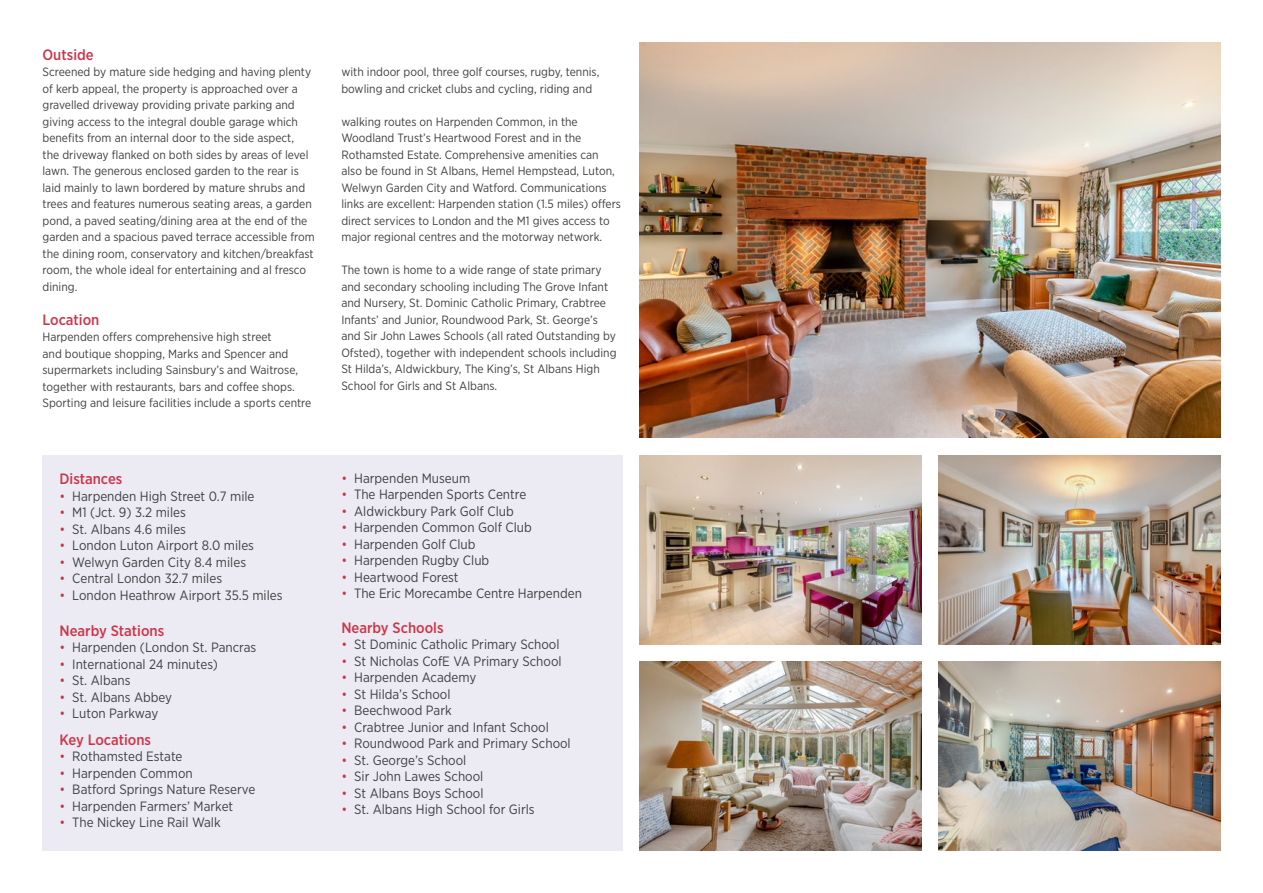
<style>
.page{position:relative;width:1263px;height:893px;background:#fff}
.page>*{position:absolute;margin:0;border:0;box-sizing:border-box;transform-origin:0 0}
.t1{font:500 15px "Gotham Narrow";color:#cd364a}
.t2{font:13.5px "Gotham Narrow";color:#414042}
.t3{font:12px/16.5px "Gotham Narrow";color:#414042}
.s1{color:#cd364a}
</style>
<div class="page">
<img style="left:640px;top:43px;width:580px;height:395px">
<img style="left:640px;top:455px;width:282px;height:190px">
<img style="left:640px;top:662px;width:282px;height:188px">
<img style="left:938px;top:455px;width:282px;height:190px">
<img style="left:938px;top:662px;width:282px;height:188px">
<div style="left:43px;top:455px;width:580px;height:395px;background:#ecebf3"></div>
<p class="t1" style="left:43px;top:45px;width:53px">Outside</p>
<p class="t3" style="left:43px;top:64px;width:274px">Screened by mature side hedging and having plenty of kerb appeal, the property is approached over a gravelled driveway providing private parking and giving access to the integral double garage which benefits from an internal door to the side aspect,<br>the driveway flanked on both sides by areas of level lawn. The generous enclosed garden to the rear is laid mainly to lawn bordered by mature shrubs and trees and features numerous seating areas, a garden pond, a paved seating/dining area at the end of the garden and a spacious paved terrace accessible from the dining room, conservatory and kitchen/breakfast room, the whole ideal for entertaining and al fresco dining.</p>
<p class="t1" style="left:43px;top:310px;width:58px">Location</p>
<p class="t3" style="left:43px;top:328px;width:270px">Harpenden offers comprehensive high street<br>and boutique shopping, Marks and Spencer and supermarkets including Sainsbury’s and Waitrose, together with restaurants, bars and coffee shops.<br>Sporting and leisure facilities include a sports centre</p>
<p class="t1" style="left:60px;top:469px;width:64px">Distances</p>
<p class="t2" style="left:60px;top:487px;width:196px"><span class="s1">•</span> Harpenden High Street 0.7 mile</p>
<p class="t2" style="left:60px;top:504px;width:128px"><span class="s1">•</span> M1 (Jct. 9) 3.2 miles</p>
<p class="t2" style="left:60px;top:520px;width:128px"><span class="s1">•</span> St. Albans 4.6 miles</p>
<p class="t2" style="left:60px;top:537px;width:196px"><span class="s1">•</span> London Luton Airport 8.0 miles</p>
<p class="t2" style="left:60px;top:553px;width:188px"><span class="s1">•</span> Welwyn Garden City 8.4 miles</p>
<p class="t2" style="left:60px;top:570px;width:164px"><span class="s1">•</span> Central London 32.7 miles</p>
<p class="t2" style="left:60px;top:586px;width:225px"><span class="s1">•</span> London Heathrow Airport 35.5 miles</p>
<p class="t1" style="left:60px;top:621px;width:106px">Nearby Stations</p>
<p class="t2" style="left:60px;top:639px;width:198px"><span class="s1">•</span> Harpenden (London St. Pancras</p>
<p class="t2" style="left:60px;top:655px;width:160px"><span class="s1">•</span> International 24 minutes)</p>
<p class="t2" style="left:60px;top:672px;width:73px"><span class="s1">•</span> St. Albans</p>
<p class="t2" style="left:60px;top:688px;width:114px"><span class="s1">•</span> St. Albans Abbey</p>
<p class="t2" style="left:60px;top:705px;width:100px"><span class="s1">•</span> Luton Parkway</p>
<p class="t1" style="left:60px;top:730px;width:93px">Key Locations</p>
<p class="t2" style="left:60px;top:748px;width:124px"><span class="s1">•</span> Rothamsted Estate</p>
<p class="t2" style="left:60px;top:764px;width:135px"><span class="s1">•</span> Harpenden Common</p>
<p class="t2" style="left:60px;top:781px;width:197px"><span class="s1">•</span> Batford Springs Nature Reserve</p>
<p class="t2" style="left:60px;top:797px;width:175px"><span class="s1">•</span> Harpenden Farmers’ Market</p>
<p class="t2" style="left:60px;top:814px;width:163px"><span class="s1">•</span> The Nickey Line Rail Walk</p>
<p class="t3" style="left:341px;top:64px;width:260px">with indoor pool, three golf courses, rugby, tennis, bowling and cricket clubs and cycling, riding and</p>
<p class="t3" style="left:341px;top:113px;width:281px">walking routes on Harpenden Common, in the Woodland Trust’s Heartwood Forest and in the Rothamsted Estate. Comprehensive amenities can also be found in St Albans, Hemel Hempstead, Luton, Welwyn Garden City and Watford. Communications links are excellent: Harpenden station (1.5 miles) offers direct services to London and the M1 gives access to major regional centres and the motorway network.</p>
<p class="t3" style="left:341px;top:262px;width:277px">The town is home to a wide range of state primary and secondary schooling including The Grove Infant and Nursery, St. Dominic Catholic Primary, Crabtree Infants’ and Junior, Roundwood Park, St. George’s and Sir John Lawes Schools (all rated Outstanding by Ofsted), together with independent schools including St Hilda’s, Aldwickbury, The King’s, St Albans High School for Girls and St Albans.</p>
<p class="t2" style="left:341px;top:470px;width:130px"><span class="s1">•</span> Harpenden Museum</p>
<p class="t2" style="left:341px;top:486px;width:186px"><span class="s1">•</span> The Harpenden Sports Centre</p>
<p class="t2" style="left:341px;top:503px;width:174px"><span class="s1">•</span> Aldwickbury Park Golf Club</p>
<p class="t2" style="left:341px;top:519px;width:192px"><span class="s1">•</span> Harpenden Common Golf Club</p>
<p class="t2" style="left:341px;top:536px;width:136px"><span class="s1">•</span> Harpenden Golf Club</p>
<p class="t2" style="left:341px;top:552px;width:149px"><span class="s1">•</span> Harpenden Rugby Club</p>
<p class="t2" style="left:341px;top:569px;width:119px"><span class="s1">•</span> Heartwood Forest</p>
<p class="t2" style="left:341px;top:585px;width:242px"><span class="s1">•</span> The Eric Morecambe Centre Harpenden</p>
<p class="t1" style="left:341px;top:618px;width:104px">Nearby Schools</p>
<p class="t2" style="left:341px;top:636px;width:220px"><span class="s1">•</span> St Dominic Catholic Primary School</p>
<p class="t2" style="left:341px;top:653px;width:222px"><span class="s1">•</span> St Nicholas CofE VA Primary School</p>
<p class="t2" style="left:341px;top:669px;width:137px"><span class="s1">•</span> Harpenden Academy</p>
<p class="t2" style="left:341px;top:686px;width:111px"><span class="s1">•</span> St Hilda’s School</p>
<p class="t2" style="left:341px;top:702px;width:112px"><span class="s1">•</span> Beechwood Park</p>
<p class="t2" style="left:341px;top:719px;width:209px"><span class="s1">•</span> Crabtree Junior and Infant School</p>
<p class="t2" style="left:341px;top:735px;width:231px"><span class="s1">•</span> Roundwood Park and Primary School</p>
<p class="t2" style="left:341px;top:752px;width:127px"><span class="s1">•</span> St. George’s School</p>
<p class="t2" style="left:341px;top:768px;width:144px"><span class="s1">•</span> Sir John Lawes School</p>
<p class="t2" style="left:341px;top:785px;width:144px"><span class="s1">•</span> St Albans Boys School</p>
<p class="t2" style="left:341px;top:801px;width:195px"><span class="s1">•</span> St. Albans High School for Girls</p>
</div>
